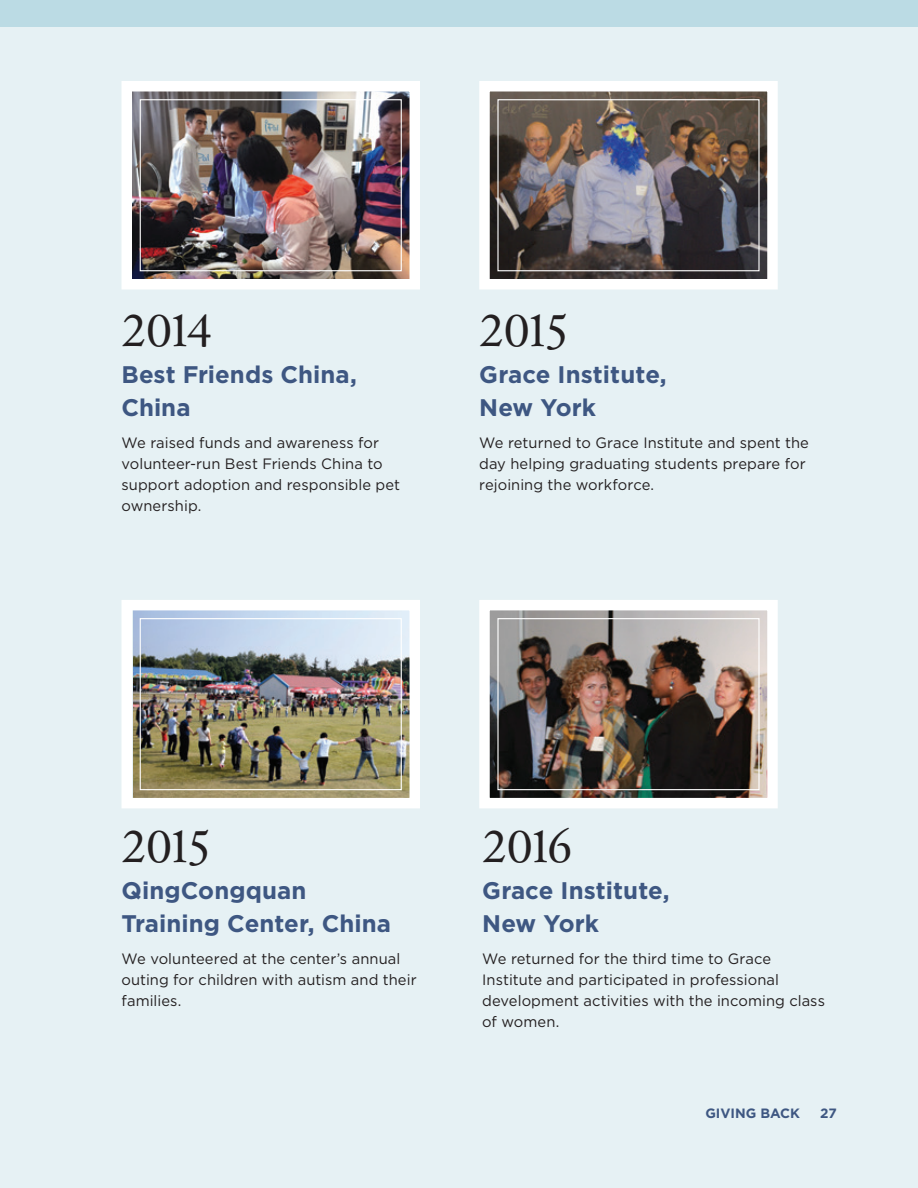
<style>
.page{position:relative;width:918px;height:1188px;background:#e6f1f4}
.page>*{position:absolute;margin:0;border:0;box-sizing:border-box;transform-origin:0 0}
.t1{font:45px "Hoefler Txt";letter-spacing:-.04em;color:#231f20}
.t2{font:700 24px/33px "Gotham";color:#3e5782}
.t3{font:15px/21px "Gotham";letter-spacing:.005em;color:#231f20}
.t4{font:700 13.5px "Gotham";color:#3e5782}
</style>
<div class="page">
<div style="left:0;top:0;width:918px;height:27px;background:#bbdbe4"></div>
<img style="left:133px;top:92px;width:276px;height:187px">
<div style="left:122px;top:81px;width:298px;height:209px;border:10px solid #fff"></div>
<img style="left:490px;top:92px;width:277px;height:187px">
<div style="left:479px;top:81px;width:299px;height:209px;border:10px solid #fff"></div>
<img style="left:134px;top:611px;width:275px;height:186px">
<div style="left:122px;top:600px;width:298px;height:208px;border:10px solid #fff"></div>
<div style="left:140px;top:99px;width:262px;height:172px;border:1px solid #fff"></div>
<div style="left:497px;top:99px;width:263px;height:172px;border:1px solid #fff"></div>
<div style="left:140px;top:618px;width:262px;height:172px;border:1px solid #fff"></div>
<img style="left:490px;top:611px;width:277px;height:186px">
<div style="left:479px;top:600px;width:299px;height:208px;border:10px solid #fff"></div>
<div style="left:497px;top:618px;width:263px;height:172px;border:1px solid #fff"></div>
<p class="t1" style="left:122px;top:298px;width:93px">2014</p>
<p class="t2" style="left:122px;top:358px;width:237px">Best Friends China,<br>China</p>
<p class="t3" style="left:122px;top:432px;width:280px">We raised funds and awareness for volunteer-run Best Friends China to support adoption and responsible pet ownership.</p>
<p class="t1" style="left:479px;top:298px;width:90px">2015</p>
<p class="t2" style="left:479px;top:358px;width:189px">Grace Institute,<br>New York</p>
<p class="t3" style="left:479px;top:432px;width:331px">We returned to Grace Institute and spent the day helping graduating students prepare for rejoining the workforce.</p>
<p class="t1" style="left:122px;top:814px;width:90px">2015</p>
<p class="t2" style="left:122px;top:874px;width:271px">QingCongquan<br>Training Center, China</p>
<p class="t3" style="left:122px;top:948px;width:297px">We volunteered at the center’s annual outing for children with autism and their families.</p>
<p class="t1" style="left:482px;top:814px;width:92px">2016</p>
<p class="t2" style="left:482px;top:874px;width:189px">Grace Institute,<br>New York</p>
<p class="t3" style="left:482px;top:948px;width:344px">We returned for the third time to Grace Institute and participated in professional development activities with the incoming class of women.</p>
<p class="t4" style="left:705px;top:1104px;width:96px">GIVING BACK</p>
<p class="t4" style="left:820px;top:1104px;width:18px">27</p>
</div>
